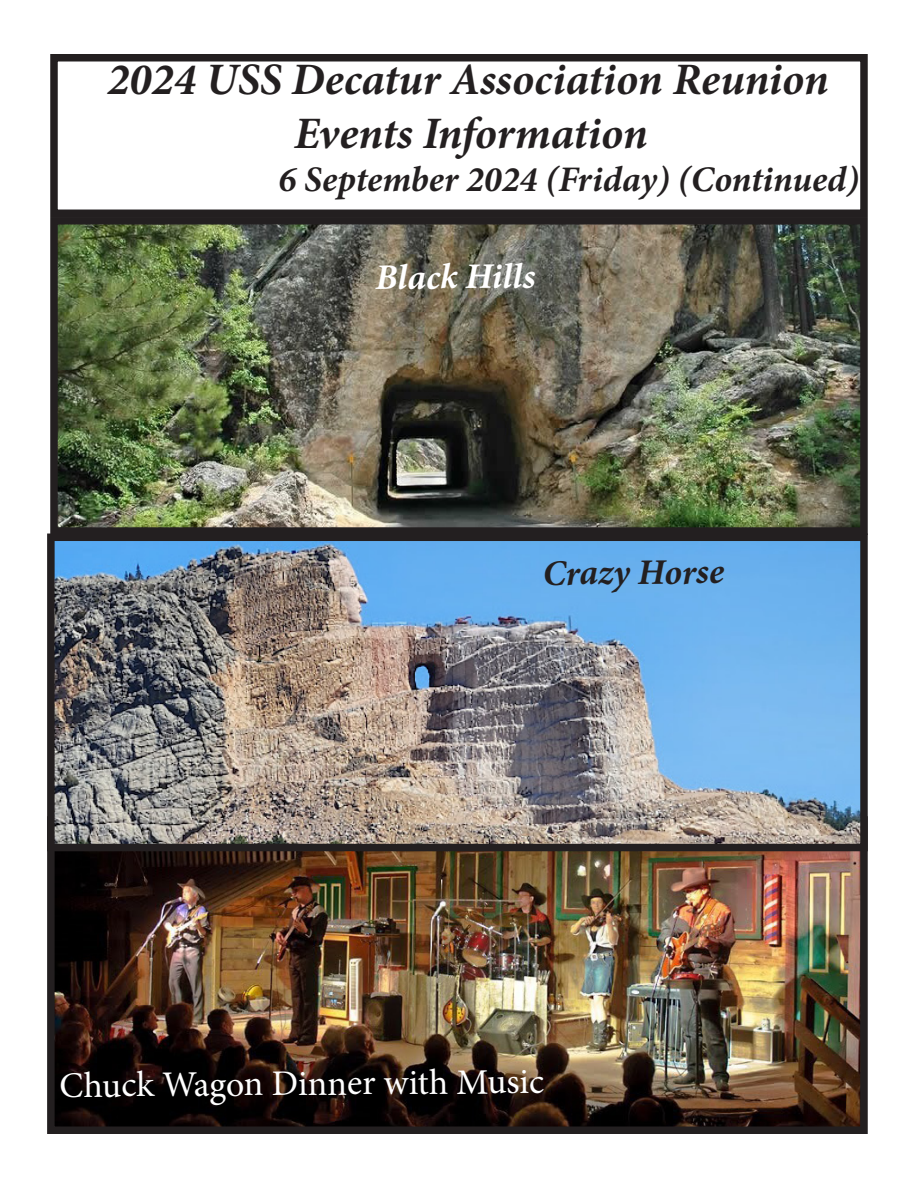
<style>
.page{position:relative;width:918px;height:1188px;background:#fff}
.page>*{position:absolute;margin:0;border:0;box-sizing:border-box;transform-origin:0 0}
.t1{font:italic 700 45px/54px "Minion Pro";color:#231f20;text-align:center}
.t2{font:italic 700 36px "Minion Pro";color:#231f20}
.t3{font:36px "Minion Pro";letter-spacing:-.01em;color:#fff}
.t4{font:italic 700 36px "Minion Pro";letter-spacing:-.005em;color:#fff}
</style>
<div class="page">
<div style="left:50px;top:54px;width:818px;height:163px;border:8px solid #231f20"></div>
<img style="left:56px;top:851px;width:803px;height:274px">
<div style="left:47px;top:816px;width:821px;height:318px;border:8px solid #231f20"></div>
<img style="left:59px;top:226px;width:800px;height:300px">
<div style="left:50px;top:217px;width:818px;height:318px;border:8px solid #231f20"></div>
<img style="left:56px;top:543px;width:803px;height:299px">
<div style="left:47px;top:534px;width:821px;height:317px;border:8px solid #231f20"></div>
<p class="t1" style="left:107px;top:52px;width:723px">2024 USS Decatur Association Reunion<br>Events Information</p>
<p class="t2" style="left:279px;top:154px;width:582px">6 September 2024 (Friday) (Continued)</p>
<p class="t4" style="left:376px;top:251px;width:161px">Black Hills</p>
<p class="t2" style="left:543px;top:547px;width:183px">Crazy Horse</p>
<p class="t3" style="left:60px;top:1059px;width:487px">Chuck Wagon Dinner with Music</p>
</div>
